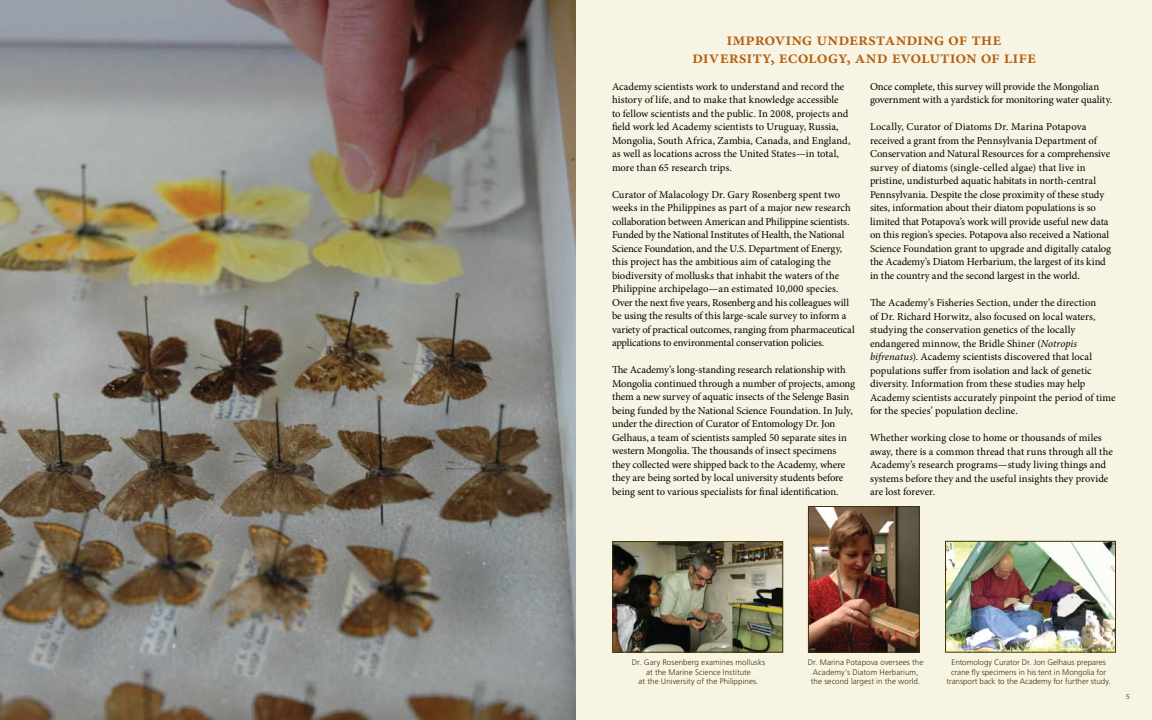
<style>
.page{position:relative;width:1152px;height:720px;background:#fff}
.page>*{position:absolute;margin:0;border:0;box-sizing:border-box;transform-origin:0 0}
.t1{font:600 18px/18px "Minion Pro";letter-spacing:-.005em;color:#b56113;text-align:center}
.t2{font:10.6px/13.5px "Minion Pro";letter-spacing:-.005em;color:#000}
.t3{font:300 8px/9.6px "Frutiger";letter-spacing:.005em;color:#403403;text-align:center}
.t4{font:300 7px "Frutiger";color:#403403}
.s1{font-style:italic}
</style>
<div class="page">
<div style="left:576px;top:0;width:576px;height:720px;background:#f7f4e2"></div>
<img style="left:0;top:0;width:576px;height:720px">
<img style="left:810px;top:508px;width:108px;height:143px">
<div style="left:808px;top:506px;width:112px;height:147px;border:1px solid #403403"></div>
<img style="left:614px;top:543px;width:167px;height:108px">
<div style="left:612px;top:541px;width:171px;height:112px;border:1px solid #403403"></div>
<img style="left:947px;top:543px;width:167px;height:108px">
<div style="left:945px;top:541px;width:171px;height:112px;border:1px solid #403403"></div>
<h1 class="t1" style="left:692px;top:30px;width:345px">Improving understanding of the diversity, ecology, and evolution of life</h1>
<p class="t2" style="left:612px;top:80px;width:240px">Academy scientists work to understand and record the history of life, and to make that knowledge accessible<br>to fellow scientists and the public. In 2008, projects and field work led Academy scientists to Uruguay, Russia, Mongolia, South Africa, Zambia, Canada, and England, as well as locations across the United States—in total, more than 65 research trips.</p>
<p class="t2" style="left:612px;top:188px;width:244px">Curator of Malacology Dr. Gary Rosenberg spent two weeks in the Philippines as part of a major new research collaboration between American and Philippine scientists.<br>Funded by the National Institutes of Health, the National Science Foundation, and the U.S. Department of Energy, this project has the ambitious aim of cataloging the biodiversity of mollusks that inhabit the waters of the Philippine archipelago—an estimated 10,000 species.<br>Over the next five years, Rosenberg and his colleagues will be using the results of this large-scale survey to inform a variety of practical outcomes, ranging from pharmaceutical applications to environmental conservation policies.</p>
<p class="t2" style="left:612px;top:363px;width:245px">The Academy’s long-standing research relationship with Mongolia continued through a number of projects, among them a new survey of aquatic insects of the Selenge Basin being funded by the National Science Foundation. In July, under the direction of Curator of Entomology Dr. Jon Gelhaus, a team of scientists sampled 50 separate sites in western Mongolia. The thousands of insect specimens they collected were shipped back to the Academy, where they are being sorted by local university students before being sent to various specialists for final identification.</p>
<p class="t2" style="left:870px;top:80px;width:244px">Once complete, this survey will provide the Mongolian government with a yardstick for monitoring water quality.</p>
<p class="t2" style="left:870px;top:120px;width:243px">Locally, Curator of Diatoms Dr. Marina Potapova received a grant from the Pennsylvania Department of Conservation and Natural Resources for a comprehensive survey of diatoms (single-celled algae) that live in pristine, undisturbed aquatic habitats in north-central Pennsylvania. Despite the close proximity of these study sites, information about their diatom populations is so limited that Potapova’s work will provide useful new data on this region’s species. Potapova also received a National Science Foundation grant to upgrade and digitally catalog the Academy’s Diatom Herbarium, the largest of its kind in the country and the second largest in the world.</p>
<p class="t2" style="left:870px;top:296px;width:247px">The Academy’s Fisheries Section, under the direction<br>of Dr. Richard Horwitz, also focused on local waters, studying the conservation genetics of the locally endangered minnow, the Bridle Shiner (<span class="s1">Notropis bifrenatus</span>). Academy scientists discovered that local populations suffer from isolation and lack of genetic diversity. Information from these studies may help Academy scientists accurately pinpoint the period of time for the species’ population decline.</p>
<p class="t2" style="left:870px;top:431px;width:244px">Whether working close to home or thousands of miles away, there is a common thread that runs through all the Academy’s research programs—study living things and systems before they and the useful insights they provide are lost forever.</p>
<p class="t3" style="left:632px;top:657px;width:135px">Dr. Gary Rosenberg examines mollusks at the Marine Science Institute<br>at the University of the Philippines.</p>
<p class="t3" style="left:946px;top:657px;width:166px">Entomology Curator Dr. Jon Gelhaus prepares crane fly specimens in his tent in Mongolia for transport back to the Academy for further study.</p>
<p class="t3" style="left:808px;top:658px;width:117px">Dr. Marina Potapova oversees the<br>Academy’s Diatom Herbarium, the second largest in the world.</p>
<p class="t4" style="left:1126px;top:692px;width:5px">5</p>
</div>
